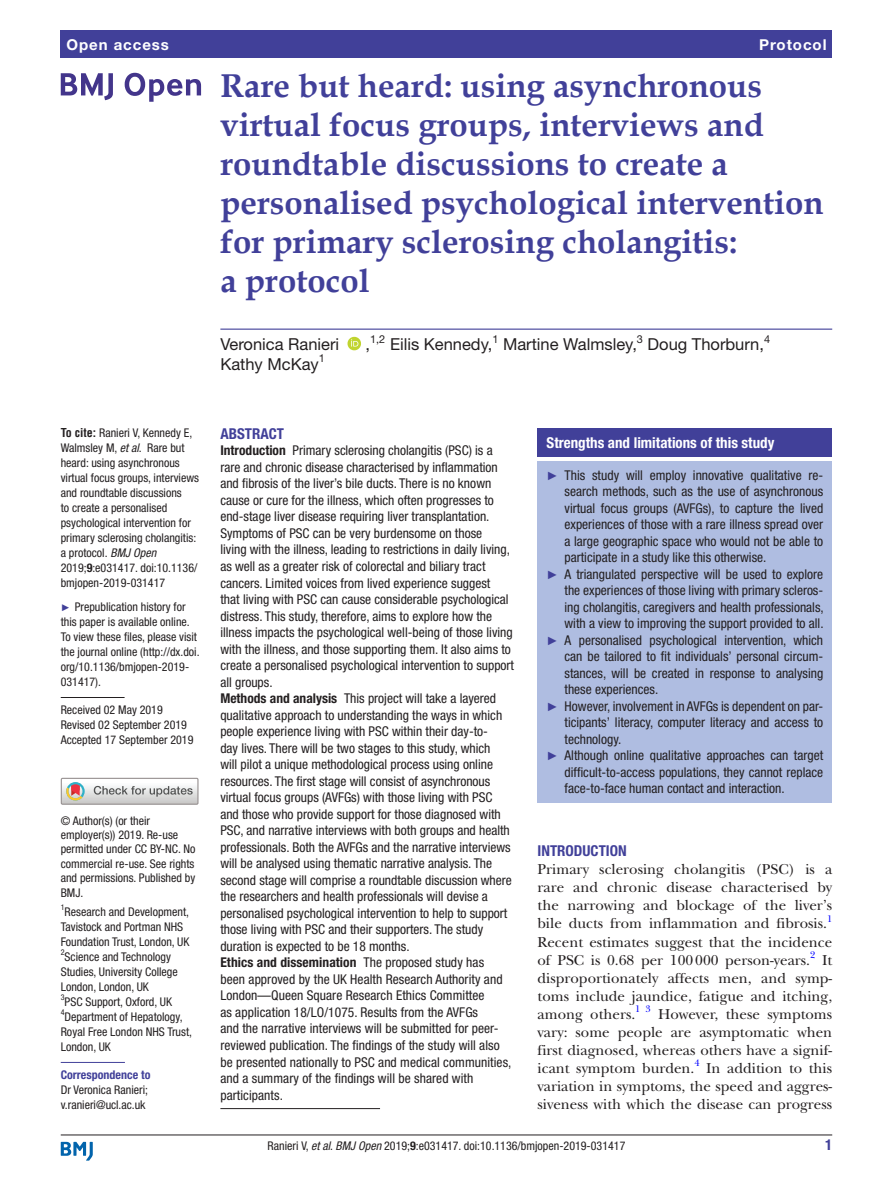
<style>
.page{position:relative;width:893px;height:1191px;background:#fff}
.page>*{position:absolute;margin:0;border:0;box-sizing:border-box;transform-origin:0 0}
.t1{font:700 33px/39px "Book Antiqua";color:#414099}
.t2{font:16.5px "Helvetica Neue LT Std";color:#231f20}
.t3{font:15px/18.1px "New Baskerville";color:#231f20;text-align:justify}
.t4{font:700 condensed 15px "Helvetica Neue LT Std";color:#fff}
.t5{font:700 condensed 15px "Helvetica Neue LT Std";color:#414099}
.t6{font:700 15px "Helvetica Neue LT Std";letter-spacing:.065em;color:#fff}
.t7{font:condensed 13.5px/16.5px "Helvetica Neue LT Std";color:#231f20}
.t8{font:condensed 12px/15px "Helvetica Neue LT Std";color:#231f20}
.t9{font:700 condensed 12px "Helvetica Neue LT Std";color:#414099}
.t10{font:10.95px "Helvetica Neue LT Std";color:#231f20}
.t11{font:9.9px "New Baskerville";color:#00f}
.t12{font:condensed 7.95px "Helvetica Neue LT Std";color:#231f20}
.s1{font-family:"Helvetica LT Std";font-weight:700}
.s2{font-style:italic}
.s3{font-weight:700}
.s4{font-family:"Arial";font-stretch:normal;font-size:9.75px;color:#414099}
.s5{font-family:"Arial";font-stretch:normal;font-size:12px;color:#414099}
</style>
<div class="page">
<hr style="left:61px;top:1134px;width:771px;height:1px;background:#231f20">
<svg style="left:61px;top:1141px;width:32px;height:19px"></svg>
<div style="left:61px;top:31px;width:771px;height:27px;background:#414099"></div>
<hr style="left:220px;top:328px;width:612px;height:2px;background:#414099">
<svg style="left:347px;top:337px;width:14px;height:13px"></svg>
<hr style="left:61px;top:697px;width:64px;height:1px;background:#231f20">
<hr style="left:61px;top:1062px;width:64px;height:1px;background:#414099">
<svg style="left:61px;top:73px;width:52px;height:27px"></svg>
<svg style="left:125px;top:73px;width:76px;height:29px"></svg>
<div style="left:61px;top:777px;width:138px;height:27px;border:1px solid #969090"></div>
<svg style="left:61px;top:778px;width:137px;height:26px"></svg>
<div style="left:538px;top:428px;width:294px;height:29px;background:#414099"></div>
<div style="left:538px;top:461px;width:294px;height:341px;background:#afbde1"></div>
<hr style="left:220px;top:1108px;width:160px;height:1px;background:#231f20">
<p class="t6" style="left:66px;top:35px;width:104px">Open access</p>
<p class="t6" style="left:759px;top:35px;width:69px">Protocol</p>
<h1 class="t1" style="left:220px;top:66px;width:605px">Rare but heard: using asynchronous virtual focus groups, interviews and roundtable discussions to create a personalised psychological intervention for primary sclerosing cholangitis:<br>a protocol</h1>
<p class="t2" style="left:220px;top:335px;width:120px">Veronica Ranieri</p>
<p class="t2" style="left:366px;top:335px;width:6px">,</p>
<p class="t10" style="left:370px;top:332px;width:17px">1,2</p>
<p class="t2" style="left:390px;top:335px;width:104px">Eilis Kennedy,</p>
<p class="t10" style="left:492px;top:332px;width:8px">1</p>
<p class="t2" style="left:503px;top:335px;width:135px">Martine Walmsley,</p>
<p class="t10" style="left:637px;top:332px;width:8px">3</p>
<p class="t2" style="left:648px;top:335px;width:118px">Doug Thorburn,</p>
<p class="t10" style="left:764px;top:332px;width:8px">4</p>
<p class="t2" style="left:220px;top:354px;width:100px">Kathy McKay</p>
<p class="t10" style="left:319px;top:352px;width:8px">1</p>
<p class="t8" style="left:61px;top:425px;width:140px"><span class="s1">To cite:</span> Ranieri V, Kennedy E,<br>Walmsley M, <span class="s2">et al</span>. Rare but heard: using asynchronous virtual focus groups, interviews and roundtable discussions<br>to create a personalised psychological intervention for primary sclerosing cholangitis: a protocol. <span class="s2">BMJ Open<br></span>2019;<span class="s3">9</span>:e031417. doi:10.1136/ bmjopen-2019-031417</p>
<p class="t8" style="left:61px;top:599px;width:140px"><span class="s4">►</span> Prepublication history for this paper is available online.<br>To view these files, please visit the journal online (http://dx.doi. org/10.1136/bmjopen-2019-<br>031417).</p>
<p class="t8" style="left:61px;top:702px;width:134px">Received 02 May 2019<br>Revised 02 September 2019<br>Accepted 17 September 2019</p>
<p class="t8" style="left:61px;top:813px;width:136px;line-height:14.4px">© Author(s) (or their employer(s)) 2019. Re-use permitted under CC BY-NC. No commercial re-use. See rights and permissions. Published by<br>BMJ.</p>
<p class="t12" style="left:61px;top:903px;width:5px">1</p>
<p class="t8" style="left:61px;top:904px;width:130px;text-align:center">Research and Development,<br>Tavistock and Portman NHS<br>Foundation Trust, London, UK</p>
<p class="t12" style="left:61px;top:948px;width:5px">2</p>
<p class="t8" style="left:61px;top:949px;width:133px;text-indent:4px">Science and Technology<br>Studies, University College<br>London, London, UK<br><sup>3</sup>PSC Support, Oxford, UK<br><sup>4</sup>Department of Hepatology,<br>Royal Free London NHS Trust,<br>London, UK</p>
<p class="t9" style="left:61px;top:1067px;width:91px">Correspondence to</p>
<p class="t8" style="left:61px;top:1082px;width:89px">Dr Veronica Ranieri; v.ranieri@ucl.ac.uk</p>
<p class="t5" style="left:220px;top:424px;width:65px">Abstract</p>
<p class="t7" style="left:220px;top:442px;width:295px"><span class="s3">Introduction</span> Primary sclerosing cholangitis (PSC) is a rare and chronic disease characterised by inflammation and fibrosis of the liver’s bile ducts. There is no known cause or cure for the illness, which often progresses to end-stage liver disease requiring liver transplantation.<br>Symptoms of PSC can be very burdensome on those<br>living with the illness, leading to restrictions in daily living, as well as a greater risk of colorectal and biliary tract cancers. Limited voices from lived experience suggest<br>that living with PSC can cause considerable psychological distress. This study, therefore, aims to explore how the illness impacts the psychological well-being of those living with the illness, and those supporting them. It also aims to create a personalised psychological intervention to support all groups.<br><span class="s3">Methods and analysis</span> This project will take a layered qualitative approach to understanding the ways in which people experience living with PSC within their day-to-<br>day lives. There will be two stages to this study, which<br>will pilot a unique methodological process using online resources. The first stage will consist of asynchronous virtual focus groups (AVFGs) with those living with PSC and those who provide support for those diagnosed with PSC, and narrative interviews with both groups and health professionals. Both the AVFGs and the narrative interviews will be analysed using thematic narrative analysis. The second stage will comprise a roundtable discussion where the researchers and health professionals will devise a personalised psychological intervention to help to support those living with PSC and their supporters. The study duration is expected to be 18 months.<br><span class="s3">Ethics and dissemination</span> The proposed study has<br>been approved by the UK Health Research Authority and London—Queen Square Research Ethics Committee<br>as application 18/LO/1075. Results from the AVFGs<br>and the narrative interviews will be submitted for peer&shy;reviewed publication. The findings of the study will also be presented nationally to PSC and medical communities, and a summary of the findings will be shared with participants.</p>
<p class="t4" style="left:547px;top:433px;width:229px">Strengths and limitations of this study</p>
<p class="t7" style="left:547px;top:466px;width:278px"><span class="s5">►</span> This study will employ innovative qualitative re-</p>
<p class="t7" style="left:565px;top:483px;width:260px">search methods, such as the use of asynchronous</p>
<p class="t7" style="left:565px;top:499px;width:260px">virtual focus groups (AVFGs), to capture the lived</p>
<p class="t7" style="left:565px;top:516px;width:260px">experiences of those with a rare illness spread over</p>
<p class="t7" style="left:565px;top:532px;width:260px">a large geographic space who would not be able to</p>
<p class="t7" style="left:565px;top:549px;width:203px">participate in a study like this otherwise.</p>
<p class="t7" style="left:547px;top:565px;width:278px"><span class="s5">►</span> A triangulated perspective will be used to explore</p>
<p class="t7" style="left:565px;top:582px;width:260px">the experiences of those living with primary scleros-</p>
<p class="t7" style="left:565px;top:598px;width:261px">ing cholangitis, caregivers and health professionals,</p>
<p class="t7" style="left:565px;top:615px;width:261px">with a view to improving the support provided to all.</p>
<p class="t7" style="left:547px;top:631px;width:278px"><span class="s5">►</span> A personalised psychological intervention, which</p>
<p class="t7" style="left:565px;top:648px;width:260px">can be tailored to fit individuals’ personal circum-</p>
<p class="t7" style="left:565px;top:664px;width:260px">stances, will be created in response to analysing</p>
<p class="t7" style="left:565px;top:681px;width:95px">these experiences.</p>
<p class="t7" style="left:547px;top:697px;width:278px"><span class="s5">►</span> However, involvement in AVFGs is dependent on par-</p>
<p class="t7" style="left:565px;top:714px;width:260px">ticipants’ literacy, computer literacy and access to</p>
<p class="t7" style="left:565px;top:730px;width:58px">technology.</p>
<p class="t7" style="left:547px;top:747px;width:278px"><span class="s5">►</span> Although online qualitative approaches can target</p>
<p class="t7" style="left:565px;top:763px;width:260px">difficult-to-access populations, they cannot replace</p>
<p class="t7" style="left:565px;top:780px;width:222px">face-to-face human contact and interaction.</p>
<p class="t5" style="left:538px;top:841px;width:91px">Introduction</p>
<p class="t3" style="left:538px;top:860px;width:296px">Primary sclerosing cholangitis (PSC) is a rare and chronic disease characterised by the narrowing and blockage of the liver’s bile ducts from inflammation and fibrosis.</p>
<p class="t11" style="left:827px;top:912px;width:7px">1</p>
<p class="t3" style="left:538px;top:932px;width:296px">Recent estimates suggest that the incidence of PSC is 0.68 per 100000 person-years.</p>
<p class="t11" style="left:810px;top:949px;width:7px">2</p>
<p class="t3" style="left:538px;top:950px;width:296px;text-indent:284px">It disproportionately affects men, and symp&shy;toms include jaundice, fatigue and itching, among others.</p>
<p class="t11" style="left:635px;top:1003px;width:17px">1 3</p>
<p class="t3" style="left:538px;top:1005px;width:296px;text-indent:120px">However, these symptoms vary: some people are asymptomatic when first diagnosed, whereas others have a signif&shy;icant symptom burden.</p>
<p class="t11" style="left:694px;top:1057px;width:7px">4</p>
<p class="t3" style="left:538px;top:1059px;width:296px;text-indent:169px">In addition to this variation in symptoms, the speed and aggres&shy;siveness with which the disease can progress</p>
<p class="t8" style="left:268px;top:1137px;width:359px">Ranieri V, <span class="s2">et al</span>. <span class="s2">BMJ Open</span> 2019;<span class="s3">9</span>:e031417. doi:10.1136/bmjopen-2019-031417</p>
<p class="t5" style="left:825px;top:1135px;width:9px">1</p>
</div>
